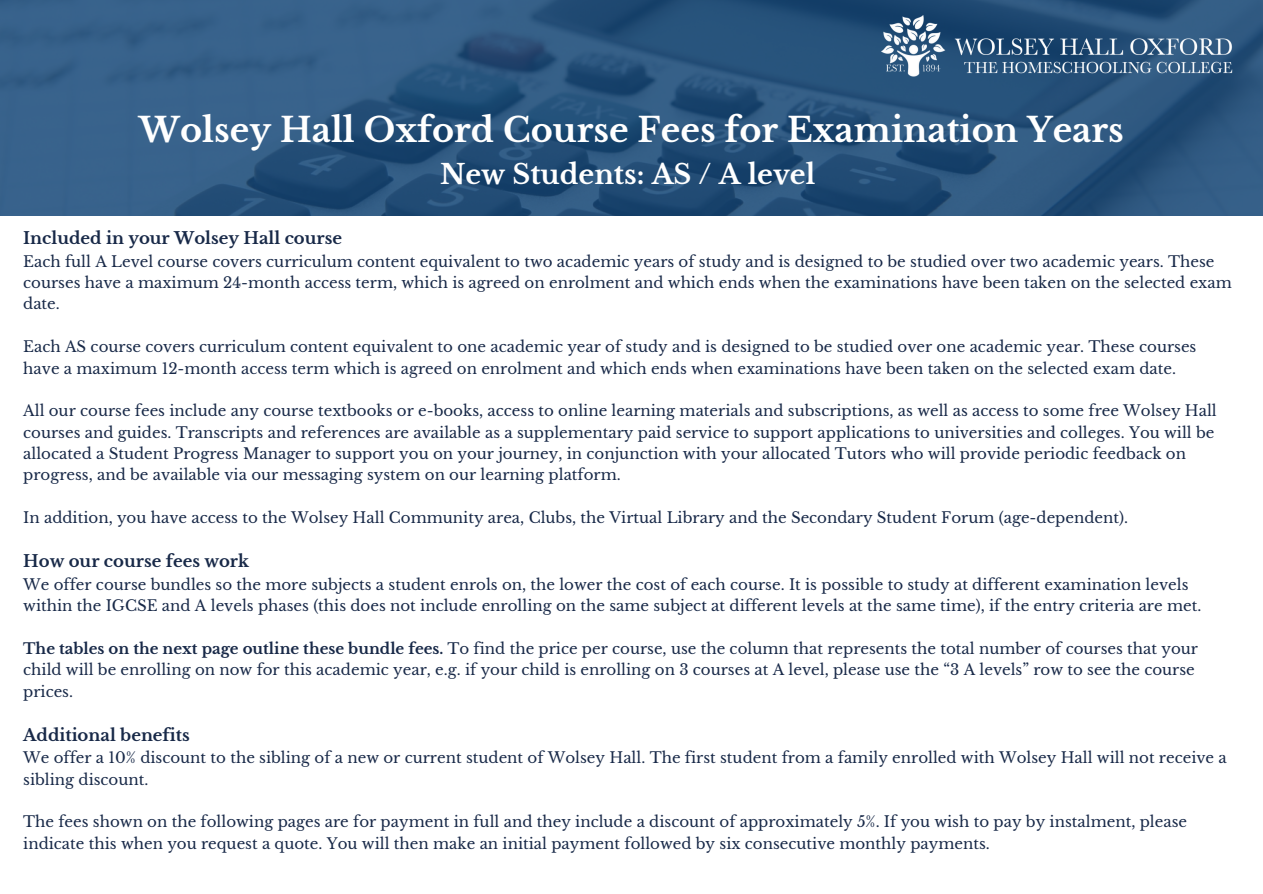
<style>
.page{position:relative;width:1263px;height:894px;background:#fff}
.page>*{position:absolute;margin:0;border:0;box-sizing:border-box;transform-origin:0 0}
.t1{font:700 33.6px "Libre Baskerville";color:#fff}
.t2{font:700 27px "Libre Baskerville";color:#fff}
.t3{font:700 16.5px "Libre Baskerville";color:#182948}
.t4{font:15px/21.3px "Libre Baskerville";color:#182948}
.s1{font-weight:700}
</style>
<div class="page">
<svg style="left:0;top:0;width:1263px;height:215px;background:#2b557e"></svg>
<img style="left:881px;top:16px;width:351px;height:61px">
<h1 class="t1" style="left:139px;top:109px;width:986px">Wolsey Hall Oxford Course Fees for Examination Years</h1>
<p class="t2" style="left:440px;top:158px;width:377px">New Students: AS / A level</p>
<h2 class="t3" style="left:23px;top:228px;width:320px">Included in your Wolsey Hall course</h2>
<p class="t4" style="left:23px;top:250px;width:1210px">Each full A Level course covers curriculum content equivalent to two academic years of study and is designed to be studied over two academic years. These courses have a maximum 24-month access term, which is agreed on enrolment and which ends when the examinations have been taken on the selected exam date.</p>
<p class="t4" style="left:23px;top:336px;width:1175px">Each AS course covers curriculum content equivalent to one academic year of study and is designed to be studied over one academic year. These courses have a maximum 12-month access term which is agreed on enrolment and which ends when examinations have been taken on the selected exam date.</p>
<p class="t4" style="left:23px;top:400px;width:1195px">All our course fees include any course textbooks or e-books, access to online learning materials and subscriptions, as well as access to some free Wolsey Hall courses and guides. Transcripts and references are available as a supplementary paid service to support applications to universities and colleges. You will be allocated a Student Progress Manager to support you on your journey, in conjunction with your allocated Tutors who will provide periodic feedback on progress, and be available via our messaging system on our learning platform.</p>
<p class="t4" style="left:23px;top:507px;width:1106px">In addition, you have access to the Wolsey Hall Community area, Clubs, the Virtual Library and the Secondary Student Forum (age-dependent).</p>
<p class="t3" style="left:23px;top:551px;width:227px">How our course fees work</p>
<p class="t4" style="left:23px;top:573px;width:1180px">We offer course bundles so the more subjects a student enrols on, the lower the cost of each course. It is possible to study at different examination levels within the IGCSE and A levels phases (this does not include enrolling on the same subject at different levels at the same time), if the entry criteria are met.</p>
<p class="t4" style="left:23px;top:637px;width:1176px"><span class="s1">The tables on the next page outline these bundle fees.</span> To find the price per course, use the column that represents the total number of courses that your child will be enrolling on now for this academic year, e.g. if your child is enrolling on 3 courses at A level, please use the “3 A levels” row to see the course prices.</p>
<p class="t3" style="left:23px;top:724px;width:168px">Additional benefits</p>
<p class="t4" style="left:23px;top:747px;width:1205px">We offer a 10% discount to the sibling of a new or current student of Wolsey Hall. The first student from a family enrolled with Wolsey Hall will not receive a sibling discount.</p>
<p class="t4" style="left:23px;top:811px;width:1165px">The fees shown on the following pages are for payment in full and they include a discount of approximately 5%. If you wish to pay by instalment, please indicate this when you request a quote. You will then make an initial payment followed by six consecutive monthly payments.</p>
</div>
